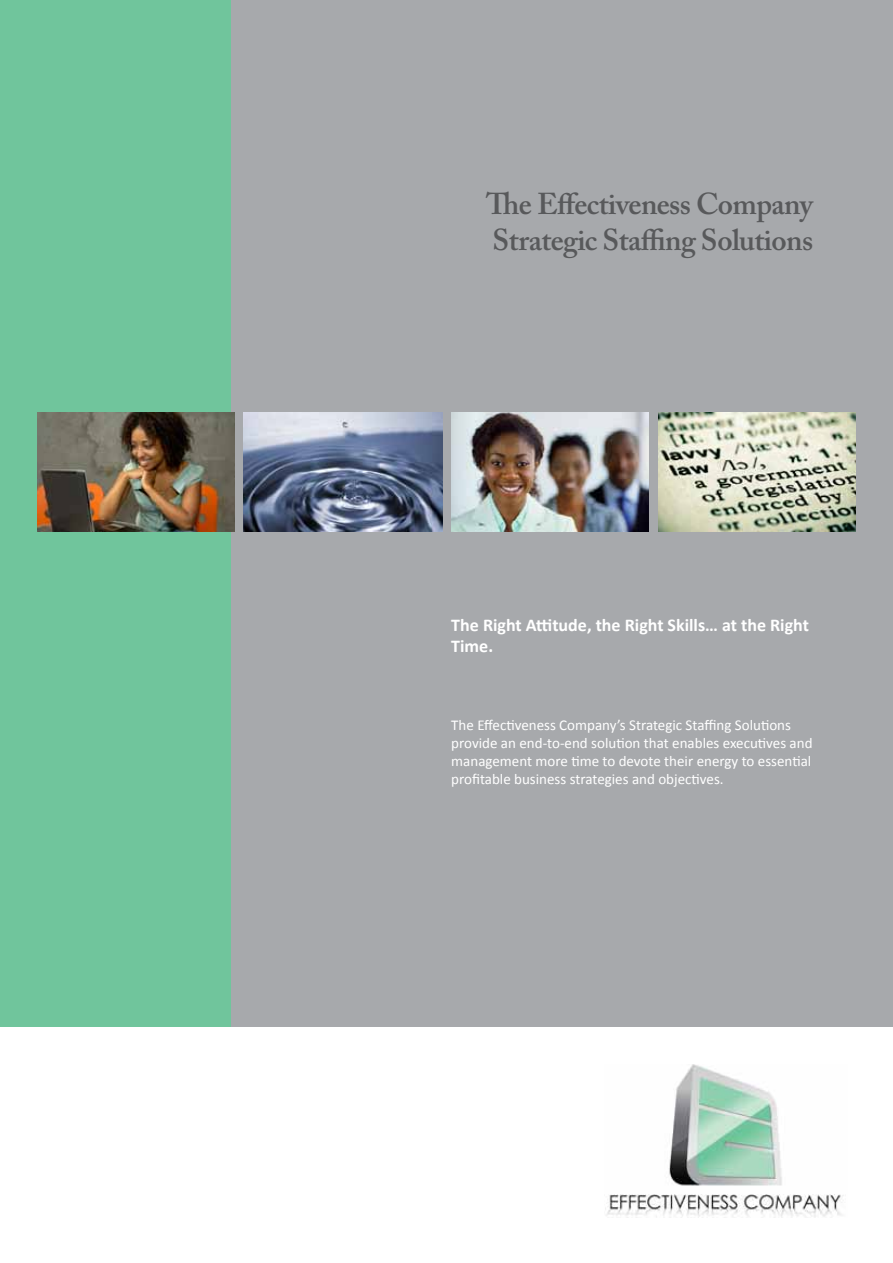
<style>
.page{position:relative;width:893px;height:1263px;background:#fff}
.page>*{position:absolute;margin:0;border:0;box-sizing:border-box;transform-origin:0 0}
.t1{font:600 30px/36px "Adobe Caslon Pro";letter-spacing:-.02em;color:#58595b}
.t2{font:700 18px/21.6px "Calibri";color:#fff}
.t3{font:15px/18px "Calibri";color:#fff}
</style>
<div class="page">
<div style="left:0;top:0;width:231px;height:1026px;background:#70c59c"></div>
<div style="left:231px;top:0;width:662px;height:1026px;background:#a7a9ac"></div>
<img style="left:37px;top:412px;width:197px;height:120px">
<img style="left:451px;top:412px;width:198px;height:120px">
<img style="left:659px;top:412px;width:197px;height:120px">
<img style="left:605px;top:1064px;width:239px;height:153px">
<img style="left:243px;top:412px;width:199px;height:120px">
<h1 class="t1" style="left:486px;top:186px;width:328px">The Effectiveness Company<br>Strategic Staffing Solutions</h1>
<p class="t2" style="left:451px;top:614px;width:359px">The Right Attitude, the Right Skills… at the Right<br>Time.</p>
<p class="t3" style="left:451px;top:716px;width:363px">The Effectiveness Company’s Strategic Staffing Solutions provide an end-to-end solution that enables executives and management more time to devote their energy to essential profitable business strategies and objectives.</p>
</div>
